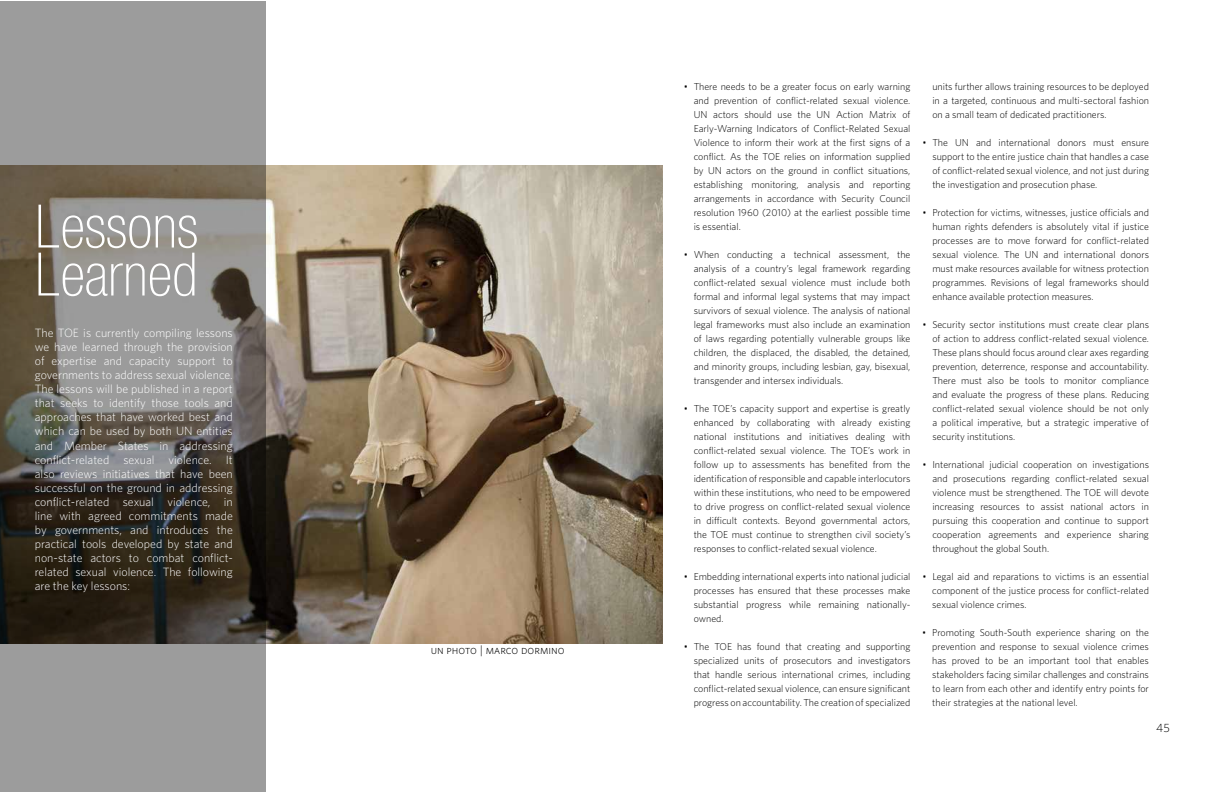
<style>
.page{position:relative;width:1224px;height:792px;background:#fff}
.page>*{position:absolute;margin:0;border:0;box-sizing:border-box;transform-origin:0 0}
.t1{font:100 condensed 60px/48px "Helvetica Neue LT Std";color:#fff}
.t2{font:300 12px/14px "Whitney";color:#fff;text-align:justify}
.t3{font:12px "Whitney Light SC";color:#000}
.t4{font:300 12px "Whitney";color:#000}
.t5{font:300 10px/14px "Whitney";color:#000;text-align:justify}
</style>
<div class="page">
<img style="left:266px;top:165px;width:396px;height:479px">
<svg style="left:0;top:1px;width:266px;height:791px;background:#77746f"></svg>
<h1 class="t1" style="left:35px;top:202px;width:165px">Lessons<br>Learned</h1>
<p class="t2" style="left:35px;top:326px;width:200px">The TOE is currently compiling lessons we have learned through the provision of expertise and capacity support to governments to address sexual violence.<br>The lessons will be published in a report that seeks to identify those tools and approaches that have worked best and which can be used by both UN entities and Member States in addressing conflict-related sexual violence. It also reviews initiatives that have been successful on the ground in addressing conflict-related sexual violence, in line with agreed commitments made by governments, and introduces the practical tools developed by state and non-state actors to combat conflict&shy;related sexual violence. The following are the key lessons:</p>
<p class="t3" style="left:431px;top:642px;width:135px">un photo | marco dormino</p>
<p class="t5" style="left:694px;top:79px;width:218px;text-indent:-10px">• There needs to be a greater focus on early warning and prevention of conflict-related sexual violence.<br>UN actors should use the UN Action Matrix of Early-Warning Indicators of Conflict-Related Sexual Violence to inform their work at the first signs of a conflict. As the TOE relies on information supplied by UN actors on the ground in conflict situations, establishing monitoring, analysis and reporting arrangements in accordance with Security Council resolution 1960 (2010) at the earliest possible time is essential.</p>
<p class="t5" style="left:694px;top:247px;width:218px;text-indent:-10px">• When conducting a technical assessment, the analysis of a country’s legal framework regarding conflict-related sexual violence must include both formal and informal legal systems that may impact survivors of sexual violence. The analysis of national legal frameworks must also include an examination of laws regarding potentially vulnerable groups like children, the displaced, the disabled, the detained, and minority groups, including lesbian, gay, bisexual, transgender and intersex individuals.</p>
<p class="t5" style="left:694px;top:401px;width:218px;text-indent:-10px">• The TOE’s capacity support and expertise is greatly enhanced by collaborating with already existing national institutions and initiatives dealing with conflict-related sexual violence. The TOE’s work in follow up to assessments has benefited from the identification of responsible and capable interlocutors within these institutions, who need to be empowered to drive progress on conflict-related sexual violence in difficult contexts. Beyond governmental actors, the TOE must continue to strengthen civil society’s responses to conflict-related sexual violence.</p>
<p class="t5" style="left:694px;top:569px;width:218px;text-indent:-10px">• Embedding international experts into national judicial processes has ensured that these processes make substantial progress while remaining nationally&shy;owned.</p>
<p class="t5" style="left:694px;top:639px;width:218px;text-indent:-10px">• The TOE has found that creating and supporting specialized units of prosecutors and investigators that handle serious international crimes, including conflict-related sexual violence, can ensure significant progress on accountability. The creation of specialized</p>
<p class="t5" style="left:932px;top:79px;width:218px">units further allows training resources to be deployed in a targeted, continuous and multi-sectoral fashion on a small team of dedicated practitioners.</p>
<p class="t5" style="left:932px;top:135px;width:218px;text-indent:-10px">• The UN and international donors must ensure support to the entire justice chain that handles a case of conflict-related sexual violence, and not just during the investigation and prosecution phase.</p>
<p class="t5" style="left:932px;top:205px;width:218px;text-indent:-10px">• Protection for victims, witnesses, justice officials and human rights defenders is absolutely vital if justice processes are to move forward for conflict-related sexual violence. The UN and international donors must make resources available for witness protection programmes. Revisions of legal frameworks should enhance available protection measures.</p>
<p class="t5" style="left:932px;top:317px;width:218px;text-indent:-10px">• Security sector institutions must create clear plans of action to address conflict-related sexual violence.<br>These plans should focus around clear axes regarding prevention, deterrence, response and accountability.<br>There must also be tools to monitor compliance and evaluate the progress of these plans. Reducing conflict-related sexual violence should be not only a political imperative, but a strategic imperative of security institutions.</p>
<p class="t5" style="left:932px;top:457px;width:218px;text-indent:-10px">• International judicial cooperation on investigations and prosecutions regarding conflict-related sexual violence must be strengthened. The TOE will devote increasing resources to assist national actors in pursuing this cooperation and continue to support cooperation agreements and experience sharing throughout the global South.</p>
<p class="t5" style="left:932px;top:569px;width:218px;text-indent:-10px">• Legal aid and reparations to victims is an essential component of the justice process for conflict-related sexual violence crimes.</p>
<p class="t5" style="left:932px;top:625px;width:218px;text-indent:-10px">• Promoting South-South experience sharing on the prevention and response to sexual violence crimes has proved to be an important tool that enables stakeholders facing similar challenges and constrains to learn from each other and identify entry points for their strategies at the national level.</p>
<p class="t4" style="left:1156px;top:721px;width:15px">45</p>
</div>
